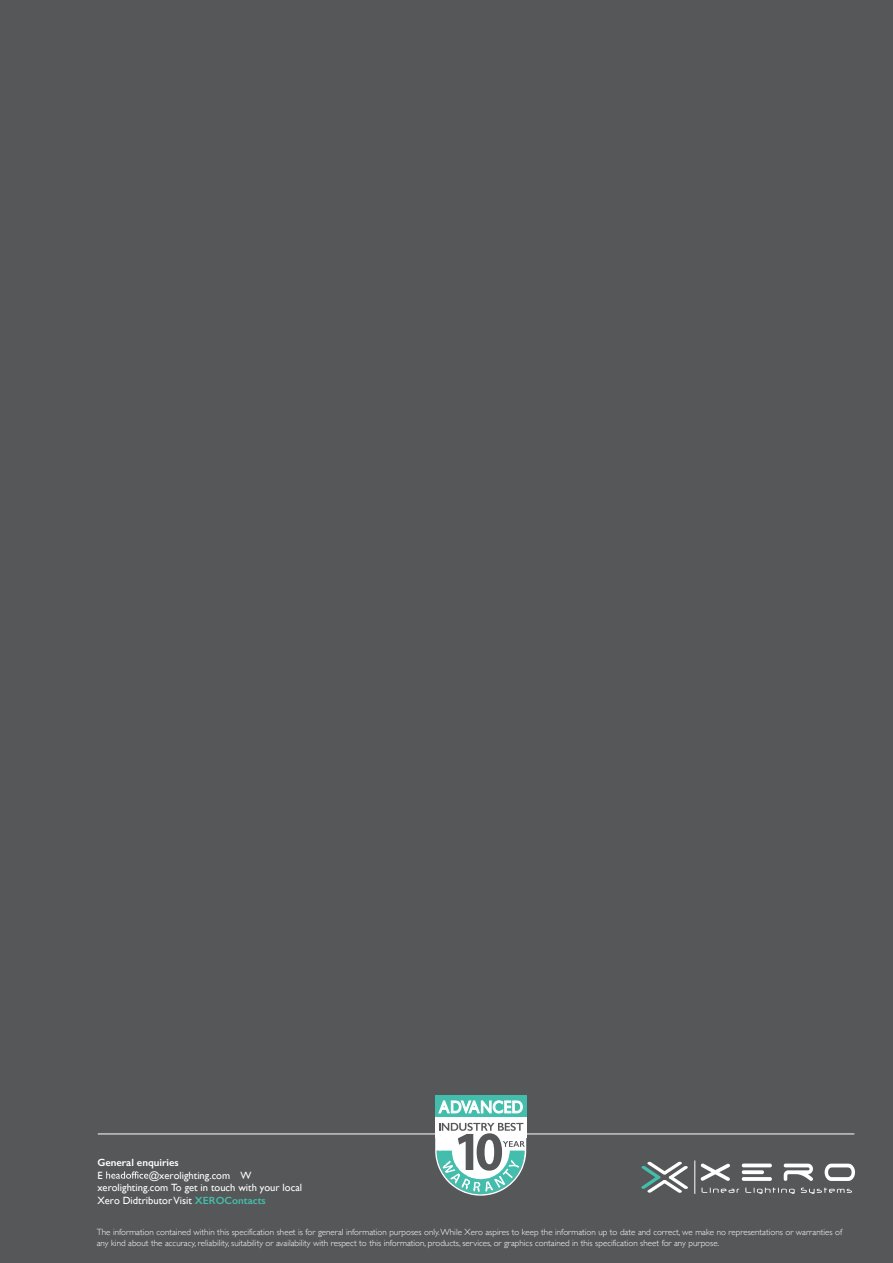
<style>
.page{position:relative;width:893px;height:1263px;background:#565759}
.page>*{position:absolute;margin:0;border:0;box-sizing:border-box;transform-origin:0 0}
.t1{font:10.5px/12.6px "Gill Sans";color:#fff}
.t2{font:600 10.5px "Gill Sans";color:#fff}
.t3{font:300 9px/10.8px "Gill Sans";color:#fff}
.s1{font-weight:600;color:#43beac}
</style>
<div class="page">
<svg style="left:702px;top:1187px;width:37px;height:6px"></svg>
<svg style="left:745px;top:1187px;width:50px;height:7px"></svg>
<svg style="left:801px;top:1187px;width:51px;height:7px"></svg>
<svg style="left:784px;top:1163px;width:29px;height:18px"></svg>
<svg style="left:825px;top:1163px;width:30px;height:18px"></svg>
<svg style="left:742px;top:1163px;width:30px;height:18px"></svg>
<svg style="left:701px;top:1163px;width:29px;height:18px"></svg>
<hr style="left:695px;top:1160px;width:1px;height:34px;background:#fff">
<svg style="left:641px;top:1161px;width:47px;height:32px"></svg>
<hr style="left:98px;top:1133px;width:756px;height:1px;background:#fff">
<svg style="left:106px;top:1171px;width:42px;height:8px"></svg>
<img style="left:436px;top:1095px;width:93px;height:60px">
<div style="left:435px;top:1118px;width:91px;height:20px;background:#fff"></div>
<div style="left:435px;top:1095px;width:91px;height:22px;background:#43beac"></div>
<svg style="left:435px;top:1123px;width:91px;height:73px"></svg>
<svg style="left:438px;top:1100px;width:85px;height:14px"></svg>
<p class="t2" style="left:97px;top:1155px;width:83px">General enquiries</p>
<p class="t1" style="left:97px;top:1169px;width:7px">E</p>
<p class="t1" style="left:97px;top:1169px;width:206px;text-indent:51px">@xerolighting.com W xerolighting.com To get in touch with your local<br>Xero Didtributor Visit <span class="s1">XEROContacts</span></p>
<p class="t3" style="left:97px;top:1227px;width:747px">The information contained within this specification sheet is for general information purposes only.While Xero aspires to keep the information up to date and correct, we make no representations or warranties of any kind about the accuracy, reliability, suitability or availability with respect to this information, products, services, or graphics contained in this specification sheet for any purpose.</p>
</div>
